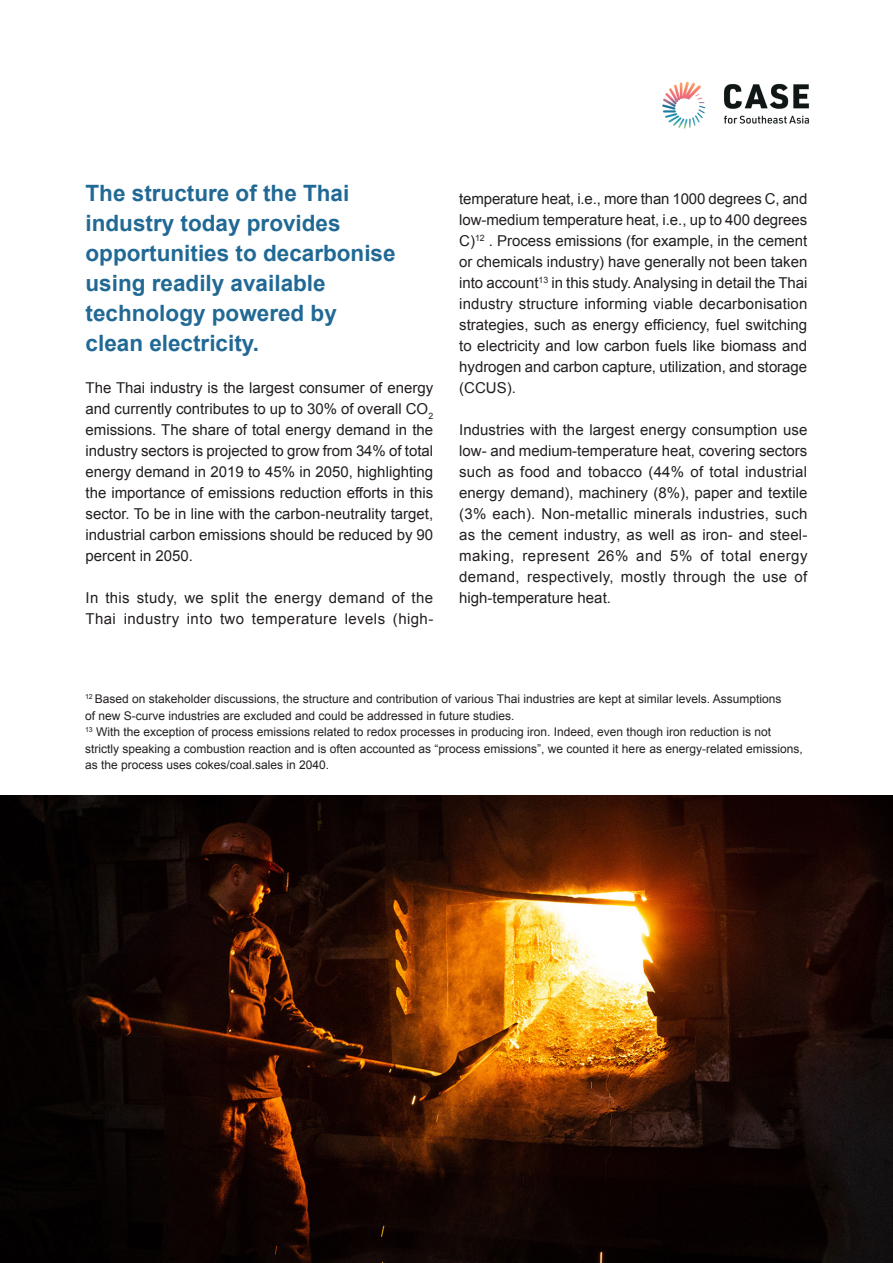
<style>
.page{position:relative;width:893px;height:1263px;background:#fff}
.page>*{position:absolute;margin:0;border:0;box-sizing:border-box;transform-origin:0 0}
.t1{font:700 22.5px/30px "Arial";color:#216995}
.t2{font:15px/21px "Arial";color:#231f20;text-align:justify}
.t3{font:15px/21px "Arial";letter-spacing:.025em;color:#231f20}
.t4{font:12px/16.5px "Arial";color:#231f20}
</style>
<div class="page">
<img style="left:662px;top:81px;width:147px;height:48px">
<img style="left:0;top:795px;width:893px;height:468px">
<p class="t1" style="left:86px;top:179px;width:265px">The structure of the Thai</p>
<p class="t1" style="left:86px;top:209px;width:257px">industry today provides</p>
<p class="t1" style="left:86px;top:239px;width:312px">opportunities to decarbonise using readily available</p>
<p class="t1" style="left:86px;top:299px;width:253px">technology powered by</p>
<p class="t1" style="left:86px;top:329px;width:175px">clean electricity.</p>
<p class="t2" style="left:86px;top:377px;width:349px">The Thai industry is the largest consumer of energy and currently contributes to up to 30% of overall CO<sub>2 </sub>emissions. The share of total energy demand in the industry sectors is projected to grow from 34% of total energy demand in 2019 to 45% in 2050, highlighting the importance of emissions reduction efforts in this sector. To be in line with the carbon-neutrality target, industrial carbon emissions should be reduced by 90 percent in 2050.</p>
<p class="t3" style="left:86px;top:587px;width:349px">In this study, we split the energy demand of the<br>Thai industry into two temperature levels (high-</p>
<p class="t2" style="left:459px;top:188px;width:350px">temperature heat, i.e., more than 1000 degrees C, and low-medium temperature heat, i.e., up to 400 degrees C)<sup>12</sup> . Process emissions (for example, in the cement or chemicals industry) have generally not been taken into account<sup>13</sup> in this study. Analysing in detail the Thai industry structure informing viable decarbonisation strategies, such as energy efficiency, fuel switching to electricity and low carbon fuels like biomass and hydrogen and carbon capture, utilization, and storage (CCUS).</p>
<p class="t2" style="left:459px;top:419px;width:350px">Industries with the largest energy consumption use low- and medium-temperature heat, covering sectors such as food and tobacco (44% of total industrial energy demand), machinery (8%), paper and textile (3% each). Non-metallic minerals industries, such as the cement industry, as well as iron- and steel&shy;making, represent 26% and 5% of total energy demand, respectively, mostly through the use of high-temperature heat.</p>
<p class="t4" style="left:85px;top:691px;width:698px"><sup>12</sup> Based on stakeholder discussions, the structure and contribution of various Thai industries are kept at similar levels. Assumptions</p>
<p class="t4" style="left:85px;top:707px;width:431px">of new S-curve industries are excluded and could be addressed in future studies.</p>
<p class="t4" style="left:85px;top:724px;width:688px"><sup>13</sup> With the exception of process emissions related to redox processes in producing iron. Indeed, even though iron reduction is not</p>
<p class="t4" style="left:85px;top:740px;width:719px">strictly speaking a combustion reaction and is often accounted as “process emissions”, we counted it here as energy-related emissions, as the process uses cokes/coal.sales in 2040.</p>
</div>
